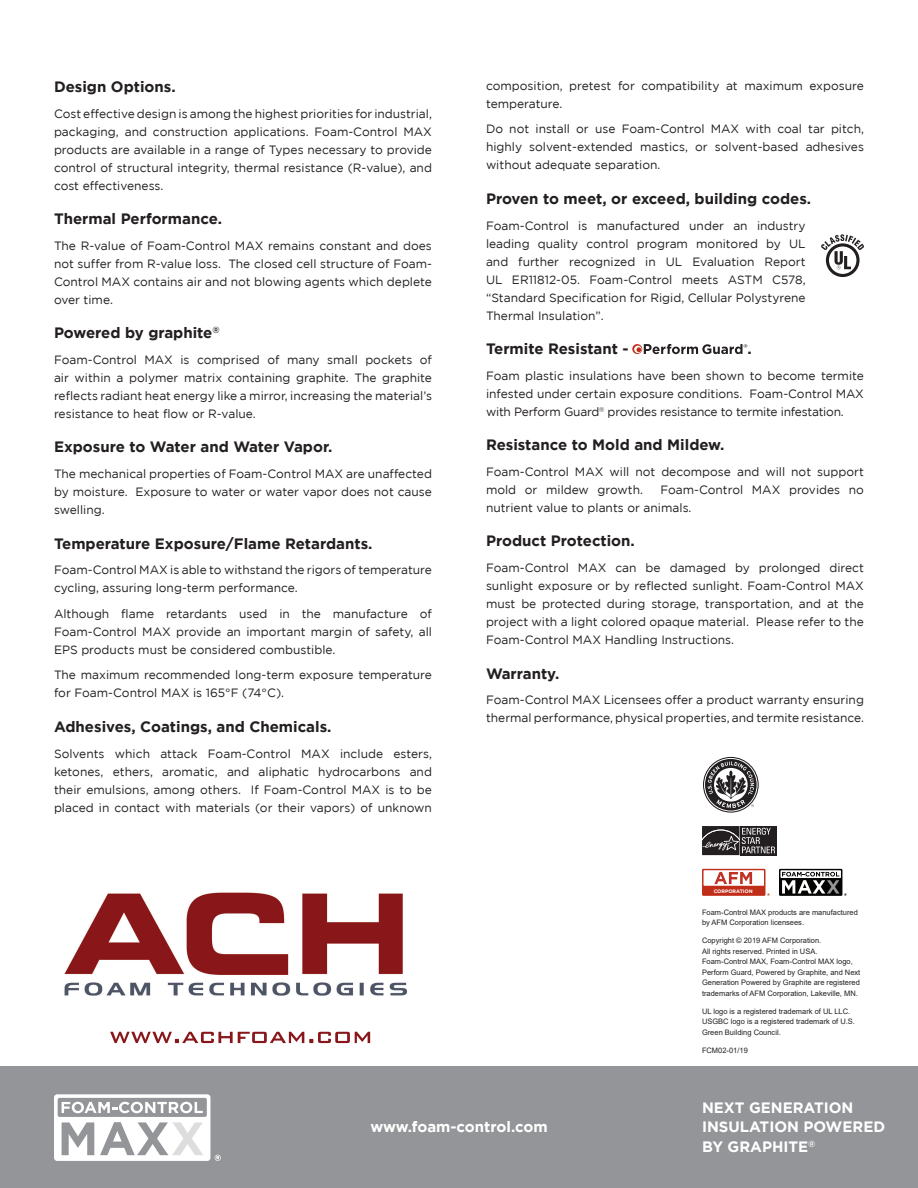
<style>
.page{position:relative;width:918px;height:1188px;background:#fff}
.page>*{position:absolute;margin:0;border:0;box-sizing:border-box;transform-origin:0 0}
.Heading_Red{font:700 15px "Gotham";color:#231f20}
.Body_Text_Heading{font:700 15px "Gotham";color:#231f20}
.Control__Not_Comprom{font:700 15px/19.5px "Gotham";color:#fff}
.Body_Subhead{font:700 15px "Gotham";color:#fff}
.Body_Text_Justified{font:12px/18px "Gotham";color:#231f20;text-align:justify}
.Legal_Jargin_on_Back{font:7.5px/10.5px "Arial";color:#231f20}
.t1{font:700 4.95px "Gotham";color:#fff}
</style>
<div class="page">
<div style="left:0;top:1066px;width:918px;height:122px;background:#939598"></div>
<svg style="left:54px;top:1094px;width:167px;height:67px"></svg>
<svg style="left:702px;top:826px;width:75px;height:30px;background:#4b4748"></svg>
<svg style="left:703px;top:757px;width:56px;height:56px"></svg>
<div style="left:779px;top:869px;width:63px;height:27px;background:#040503"></div>
<svg style="left:780px;top:870px;width:61px;height:8px"></svg>
<svg style="left:782px;top:872px;width:65px;height:24px"></svg>
<div style="left:702px;top:869px;width:63px;height:27px;background:#c02d19"></div>
<div style="left:704px;top:870px;width:60px;height:16px;background:#fff"></div>
<svg style="left:714px;top:872px;width:38px;height:12px"></svg>
<svg style="left:632px;top:344px;width:10px;height:10px"></svg>
<svg style="left:636px;top:344px;width:111px;height:10px"></svg>
<svg style="left:821px;top:234px;width:43px;height:43px"></svg>
<img style="left:64px;top:892px;width:344px;height:152px">
<img style="left:67px;top:1017px;width:166px;height:8px">
<svg style="left:110px;top:1032px;width:260px;height:11px"></svg>
<p class="Heading_Red" style="left:54px;top:78px;width:123px">Design Options.</p>
<p class="Body_Text_Justified" style="left:54px;top:104px;width:380px">Cost effective design is among the highest priorities for industrial, packaging, and construction applications. Foam‑Control MAX products are available in a range of Types necessary to provide control of structural integrity, thermal resistance (R-value), and cost effectiveness.</p>
<p class="Heading_Red" style="left:54px;top:210px;width:170px">Thermal Performance.</p>
<p class="Body_Text_Justified" style="left:54px;top:236px;width:380px">The R-value of Foam-Control MAX remains constant and does not suffer from R-value loss. The closed cell structure of Foam-Control MAX contains air and not blowing agents which deplete over time.</p>
<p class="Heading_Red" style="left:54px;top:324px;width:167px">Powered by graphite<sup>®</sup></p>
<p class="Body_Text_Justified" style="left:54px;top:350px;width:380px">Foam-Control MAX is comprised of many small pockets of air within a polymer matrix containing graphite. The graphite reflects radiant heat energy like a mirror, increasing the material’s resistance to heat flow or R-value.</p>
<p class="Heading_Red" style="left:54px;top:439px;width:280px">Exposure to Water and Water Vapor.</p>
<p class="Body_Text_Justified" style="left:54px;top:465px;width:380px">The mechanical properties of Foam-Control MAX are unaffected by moisture. Exposure to water or water vapor does not cause swelling.</p>
<p class="Heading_Red" style="left:54px;top:535px;width:320px">Temperature Exposure/Flame Retardants.</p>
<p class="Body_Text_Justified" style="left:54px;top:561px;width:380px">Foam-Control MAX is able to withstand the rigors of temperature cycling, assuring long-term performance.</p>
<p class="Body_Text_Justified" style="left:54px;top:604px;width:380px">Although flame retardants used in the manufacture of Foam‑Control MAX provide an important margin of safety, all EPS products must be considered combustible.</p>
<p class="Body_Text_Justified" style="left:54px;top:666px;width:379px">The maximum recommended long-term exposure temperature for Foam-Control MAX is 165°F (74°C).</p>
<p class="Heading_Red" style="left:54px;top:718px;width:279px">Adhesives, Coatings, and Chemicals.</p>
<p class="Body_Text_Justified" style="left:54px;top:744px;width:379px">Solvents which attack Foam-Control MAX include esters, ketones, ethers, aromatic, and aliphatic hydrocarbons and their emulsions, among others. If Foam-Control MAX is to be placed in contact with materials (or their vapors) of unknown</p>
<p class="Body_Text_Justified" style="left:486px;top:76px;width:379px">composition, pretest for compatibility at maximum exposure temperature.</p>
<p class="Body_Text_Justified" style="left:486px;top:120px;width:379px">Do not install or use Foam-Control MAX with coal tar pitch, highly solvent-extended mastics, or solvent-based adhesives without adequate separation.</p>
<p class="Body_Text_Heading" style="left:486px;top:190px;width:327px">Proven to meet, or exceed, building codes.</p>
<p class="Body_Text_Justified" style="left:486px;top:216px;width:321px">Foam-Control is manufactured under an industry leading quality control program monitored by UL and further recognized in UL Evaluation Report UL ER11812-05. Foam-Control meets ASTM C578, “Standard Specification for Rigid, Cellular Polystyrene Thermal Insulation”.</p>
<p class="Body_Text_Heading" style="left:486px;top:340px;width:144px">Termite Resistant -</p>
<p class="Body_Text_Heading" style="left:747px;top:340px;width:6px">.</p>
<p class="Body_Text_Justified" style="left:486px;top:366px;width:379px">Foam plastic insulations have been shown to become termite infested under certain exposure conditions. Foam-Control MAX with Perform Guard<sup>®</sup> provides resistance to termite infestation.</p>
<p class="Body_Text_Heading" style="left:486px;top:436px;width:240px">Resistance to Mold and Mildew.</p>
<p class="Body_Text_Justified" style="left:486px;top:462px;width:380px">Foam-Control MAX will not decompose and will not support mold or mildew growth.</p>
<p class="Body_Text_Justified" style="left:486px;top:480px;width:379px;text-indent:174px">Foam-Control MAX provides no nutrient value to plants or animals.</p>
<p class="Heading_Red" style="left:486px;top:533px;width:150px">Product Protection.</p>
<p class="Body_Text_Justified" style="left:486px;top:559px;width:380px">Foam-Control MAX can be damaged by prolonged direct sunlight exposure or by reflected sunlight. Foam-Control MAX must be protected during storage, transportation, and at the project with a light colored opaque material. Please refer to the Foam-Control MAX Handling Instructions.</p>
<p class="Heading_Red" style="left:486px;top:665px;width:75px">Warranty.</p>
<p class="Body_Text_Justified" style="left:486px;top:691px;width:380px">Foam-Control MAX Licensees offer a product warranty ensuring thermal performance, physical properties, and termite resistance.</p>
<p class="t1" style="left:714px;top:888px;width:41px">CORPORATION</p>
<p class="Legal_Jargin_on_Back" style="left:702px;top:907px;width:157px">Foam-Control MAX products are manufactured by AFM Corporation licensees.</p>
<p class="Legal_Jargin_on_Back" style="left:702px;top:935px;width:160px">Copyright © 2019 AFM Corporation.<br>All rights reserved. Printed in USA.<br>Foam-Control MAX, Foam-Control MAX logo, Perform Guard, Powered by Graphite, and Next Generation Powered by Graphite are registered trademarks of AFM Corporation, Lakeville, MN.</p>
<p class="Legal_Jargin_on_Back" style="left:702px;top:1006px;width:154px">UL logo is a registered trademark of UL LLC.<br>USGBC logo is a registered trademark of U.S.<br>Green Building Council.</p>
<p class="Legal_Jargin_on_Back" style="left:702px;top:1045px;width:47px">FCM02-01/19</p>
<p class="Body_Subhead" style="left:370px;top:1118px;width:179px">www.foam-control.com</p>
<p class="Control__Not_Comprom" style="left:702px;top:1097px;width:185px">NEXT GENERATION<br>INSULATION POWERED<br>BY GRAPHITE<sup>®</sup></p>
</div>
